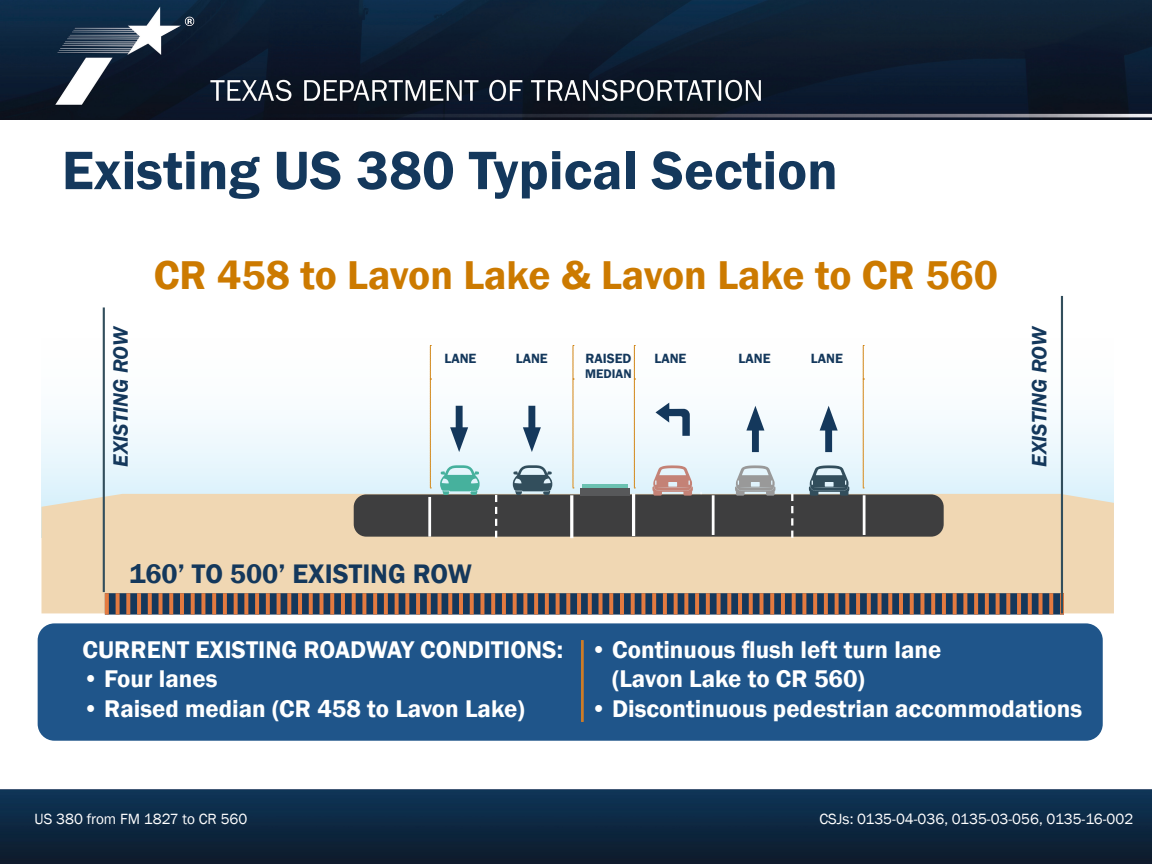
<style>
.page{position:relative;width:1152px;height:864px;background:#fff}
.page>*{position:absolute;margin:0;border:0;box-sizing:border-box;transform-origin:0 0}
.t1{font:500 80.12px "Franklin Gothic";color:#324e5c}
.t2{font:600 56px "Franklin Gothic";color:#14385c}
.t3{font:600 41.36px "Franklin Gothic";color:#cc7a00}
.t4{font:600 27.6px "Franklin Gothic";color:#14385c}
.t5{font:600 24.84px/29.8px "Franklin Gothic";color:#fff}
.t6{font:italic 600 21.36px "Franklin Gothic";letter-spacing:-.005em;color:#14385c}
.t7{font:15.2px "Franklin Gothic";color:#fff}
.t8{font:600 13.76px "Franklin Gothic";color:#14385c}
.t9{font:600 12.8px "Franklin Gothic";color:#14385c}
</style>
<div class="page">
<img style="left:0;top:0;width:1152px;height:120px">
<img style="left:0;top:789px;width:1152px;height:75px">
<svg style="left:41px;top:327px;width:1073px;height:167px"></svg>
<div style="left:41px;top:494px;width:1073px;height:119px;background:#f0d7b3"></div>
<div style="left:105px;top:593px;width:959px;height:22px;background:#14385c"></div>
<svg style="left:1060px;top:593px;width:4px;height:22px"></svg>
<svg style="left:1049px;top:593px;width:4px;height:22px"></svg>
<svg style="left:1039px;top:593px;width:4px;height:22px"></svg>
<svg style="left:1028px;top:593px;width:4px;height:22px"></svg>
<hr style="left:1017px;top:593px;width:4px;height:22px;background:#e37a40">
<svg style="left:1006px;top:593px;width:4px;height:22px"></svg>
<svg style="left:996px;top:593px;width:4px;height:22px"></svg>
<svg style="left:985px;top:593px;width:4px;height:22px"></svg>
<svg style="left:974px;top:593px;width:4px;height:22px"></svg>
<svg style="left:963px;top:593px;width:4px;height:22px"></svg>
<svg style="left:953px;top:593px;width:4px;height:22px"></svg>
<svg style="left:942px;top:593px;width:4px;height:22px"></svg>
<svg style="left:931px;top:593px;width:4px;height:22px"></svg>
<svg style="left:920px;top:593px;width:4px;height:22px"></svg>
<svg style="left:910px;top:593px;width:4px;height:22px"></svg>
<hr style="left:899px;top:593px;width:4px;height:22px;background:#e37a40">
<svg style="left:888px;top:593px;width:4px;height:22px"></svg>
<svg style="left:878px;top:593px;width:4px;height:22px"></svg>
<svg style="left:867px;top:593px;width:4px;height:22px"></svg>
<svg style="left:856px;top:593px;width:4px;height:22px"></svg>
<svg style="left:845px;top:593px;width:4px;height:22px"></svg>
<svg style="left:835px;top:593px;width:4px;height:22px"></svg>
<svg style="left:824px;top:593px;width:4px;height:22px"></svg>
<svg style="left:813px;top:593px;width:4px;height:22px"></svg>
<svg style="left:802px;top:593px;width:4px;height:22px"></svg>
<svg style="left:792px;top:593px;width:4px;height:22px"></svg>
<hr style="left:781px;top:593px;width:4px;height:22px;background:#e37a40">
<svg style="left:770px;top:593px;width:4px;height:22px"></svg>
<svg style="left:759px;top:593px;width:4px;height:22px"></svg>
<svg style="left:749px;top:593px;width:4px;height:22px"></svg>
<hr style="left:738px;top:593px;width:4px;height:22px;background:#e37a40">
<svg style="left:727px;top:593px;width:4px;height:22px"></svg>
<svg style="left:717px;top:593px;width:4px;height:22px"></svg>
<svg style="left:706px;top:593px;width:4px;height:22px"></svg>
<svg style="left:695px;top:593px;width:4px;height:22px"></svg>
<svg style="left:684px;top:593px;width:4px;height:22px"></svg>
<svg style="left:674px;top:593px;width:4px;height:22px"></svg>
<svg style="left:663px;top:593px;width:4px;height:22px"></svg>
<svg style="left:652px;top:593px;width:4px;height:22px"></svg>
<svg style="left:641px;top:593px;width:4px;height:22px"></svg>
<svg style="left:631px;top:593px;width:4px;height:22px"></svg>
<hr style="left:620px;top:593px;width:4px;height:22px;background:#e37a40">
<svg style="left:609px;top:593px;width:4px;height:22px"></svg>
<svg style="left:599px;top:593px;width:4px;height:22px"></svg>
<svg style="left:588px;top:593px;width:4px;height:22px"></svg>
<svg style="left:577px;top:593px;width:4px;height:22px"></svg>
<svg style="left:566px;top:593px;width:4px;height:22px"></svg>
<svg style="left:556px;top:593px;width:4px;height:22px"></svg>
<svg style="left:545px;top:593px;width:4px;height:22px"></svg>
<svg style="left:534px;top:593px;width:4px;height:22px"></svg>
<svg style="left:523px;top:593px;width:4px;height:22px"></svg>
<svg style="left:513px;top:593px;width:4px;height:22px"></svg>
<svg style="left:502px;top:593px;width:4px;height:22px"></svg>
<svg style="left:491px;top:593px;width:4px;height:22px"></svg>
<svg style="left:480px;top:593px;width:4px;height:22px"></svg>
<svg style="left:470px;top:593px;width:4px;height:22px"></svg>
<hr style="left:459px;top:593px;width:4px;height:22px;background:#e37a40">
<svg style="left:448px;top:593px;width:4px;height:22px"></svg>
<svg style="left:438px;top:593px;width:4px;height:22px"></svg>
<svg style="left:427px;top:593px;width:4px;height:22px"></svg>
<svg style="left:416px;top:593px;width:4px;height:22px"></svg>
<svg style="left:405px;top:593px;width:4px;height:22px"></svg>
<svg style="left:395px;top:593px;width:4px;height:22px"></svg>
<svg style="left:384px;top:593px;width:4px;height:22px"></svg>
<svg style="left:373px;top:593px;width:4px;height:22px"></svg>
<svg style="left:362px;top:593px;width:4px;height:22px"></svg>
<svg style="left:352px;top:593px;width:4px;height:22px"></svg>
<hr style="left:341px;top:593px;width:4px;height:22px;background:#e37a40">
<svg style="left:330px;top:593px;width:4px;height:22px"></svg>
<hr style="left:320px;top:593px;width:3px;height:22px;background:#e37a40">
<svg style="left:309px;top:593px;width:4px;height:22px"></svg>
<hr style="left:298px;top:593px;width:4px;height:22px;background:#e37a40">
<svg style="left:287px;top:593px;width:4px;height:22px"></svg>
<svg style="left:277px;top:593px;width:4px;height:22px"></svg>
<svg style="left:266px;top:593px;width:4px;height:22px"></svg>
<svg style="left:255px;top:593px;width:4px;height:22px"></svg>
<svg style="left:244px;top:593px;width:4px;height:22px"></svg>
<svg style="left:234px;top:593px;width:4px;height:22px"></svg>
<svg style="left:223px;top:593px;width:4px;height:22px"></svg>
<svg style="left:212px;top:593px;width:4px;height:22px"></svg>
<svg style="left:201px;top:593px;width:4px;height:22px"></svg>
<svg style="left:191px;top:593px;width:4px;height:22px"></svg>
<hr style="left:180px;top:593px;width:4px;height:22px;background:#e37a40">
<svg style="left:169px;top:593px;width:4px;height:22px"></svg>
<svg style="left:159px;top:593px;width:4px;height:22px"></svg>
<svg style="left:148px;top:593px;width:4px;height:22px"></svg>
<svg style="left:137px;top:593px;width:4px;height:22px"></svg>
<svg style="left:126px;top:593px;width:4px;height:22px"></svg>
<svg style="left:116px;top:593px;width:4px;height:22px"></svg>
<svg style="left:105px;top:593px;width:4px;height:22px"></svg>
<svg style="left:430px;top:345px;width:1px;height:144px"></svg>
<svg style="left:573px;top:345px;width:1px;height:144px"></svg>
<svg style="left:634px;top:345px;width:1px;height:144px"></svg>
<svg style="left:863px;top:345px;width:1px;height:144px"></svg>
<div style="left:582px;top:484px;width:45px;height:8px;background:#6bc1b1"></div>
<div style="left:354px;top:494px;width:590px;height:43px;background:#3e3e3f;border-radius:13px"></div>
<svg style="left:735px;top:465px;width:40px;height:31px"></svg>
<svg style="left:652px;top:465px;width:41px;height:31px"></svg>
<svg style="left:809px;top:465px;width:40px;height:31px"></svg>
<svg style="left:440px;top:465px;width:40px;height:30px"></svg>
<svg style="left:513px;top:465px;width:39px;height:30px"></svg>
<div style="left:825px;top:420px;width:7px;height:32px;background:#14385c"></div>
<svg style="left:820px;top:406px;width:18px;height:25px"></svg>
<div style="left:456px;top:406px;width:7px;height:32px;background:#14385c"></div>
<svg style="left:450px;top:427px;width:18px;height:25px"></svg>
<div style="left:528px;top:406px;width:7px;height:32px;background:#14385c"></div>
<svg style="left:523px;top:427px;width:18px;height:25px"></svg>
<div style="left:752px;top:420px;width:7px;height:32px;background:#14385c"></div>
<svg style="left:746px;top:406px;width:18px;height:25px"></svg>
<hr style="left:863px;top:495px;width:3px;height:40px;background:#fff">
<hr style="left:712px;top:495px;width:3px;height:40px;background:#fff">
<hr style="left:428px;top:497px;width:3px;height:40px;background:#fff">
<hr style="left:632px;top:494px;width:3px;height:42px;background:#fff">
<svg style="left:791px;top:494px;width:2px;height:44px"></svg>
<hr style="left:570px;top:495px;width:3px;height:43px;background:#fff">
<svg style="left:495px;top:495px;width:2px;height:43px"></svg>
<div style="left:581px;top:488px;width:49px;height:8px;background:#57585a"></div>
<hr style="left:1061px;top:296px;width:2px;height:317px;background:#324e5c">
<hr style="left:103px;top:307px;width:2px;height:285px;background:#324e5c">
<svg style="left:656px;top:403px;width:34px;height:33px"></svg>
<div style="left:38px;top:623px;width:1065px;height:118px;background:#1f558a;border-radius:17px"></div>
<hr style="left:581px;top:640px;width:3px;height:82px;background:#cd7c28">
<p class="t2" style="left:62px;top:136px;width:777px">Existing US 380 Typical Section</p>
<p class="t1" style="left:3px;top:132px;width:757px">CR 458 to Lake Lavon</p>
<p class="t3" style="left:154px;top:250px;width:846px">CR 458 to Lavon Lake &amp; Lavon Lake to CR 560</p>
<p class="t6" style="left:107px;top:467px;width:142px;rotate:-90deg">EXISTING ROW</p>
<p class="t6" style="left:1026px;top:467px;width:142px;rotate:-90deg">EXISTING ROW</p>
<p class="t8" style="left:444px;top:349px;width:33px">LANE</p>
<p class="t8" style="left:516px;top:349px;width:33px">LANE</p>
<p class="t8" style="left:585px;top:349px;width:48px">RAISED</p>
<p class="t9" style="left:585px;top:365px;width:48px">MEDIAN</p>
<p class="t8" style="left:655px;top:349px;width:33px">LANE</p>
<p class="t8" style="left:739px;top:349px;width:33px">LANE</p>
<p class="t8" style="left:811px;top:349px;width:33px">LANE</p>
<p class="t4" style="left:129px;top:557px;width:344px">160’ TO 500’ EXISTING ROW</p>
<p class="t5" style="left:82px;top:635px;width:482px">CURRENT EXISTING ROADWAY CONDITIONS:</p>
<p class="t5" style="left:82px;top:664px;width:137px">• Four lanes</p>
<p class="t5" style="left:82px;top:694px;width:444px">• Raised median (CR 458 to Lavon Lake)</p>
<p class="t5" style="left:612px;top:635px;width:331px;text-indent:-22px">• Continuous flush left turn lane (Lavon Lake to CR 560)</p>
<p class="t5" style="left:590px;top:694px;width:493px">• Discontinuous pedestrian accommodations</p>
<p class="t7" style="left:35px;top:810px;width:214px">US 380 from FM 1827 to CR 560</p>
<p class="t7" style="left:819px;top:810px;width:315px">CSJs: 0135-04-036, 0135-03-056, 0135-16-002</p>
</div>
